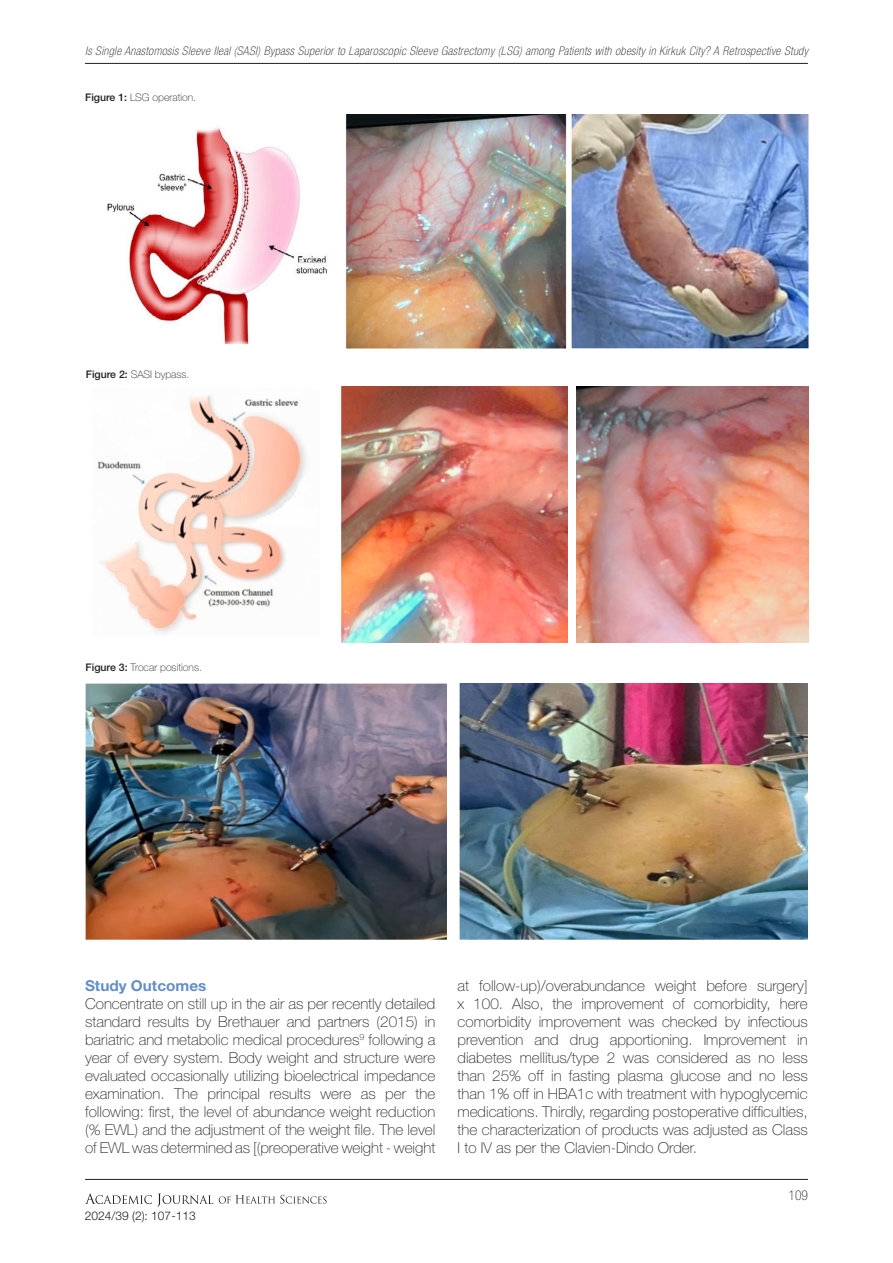
<style>
.page{position:relative;width:893px;height:1263px;background:#fff}
.page>*{position:absolute;margin:0;border:0;box-sizing:border-box;transform-origin:0 0}
.t1{font:100 15px/18px "Helvetica Neue LT Std";color:#231f20;text-align:justify}
.t2{font:700 15px "Helvetica Neue LT Std";color:#638ec9}
.t3{font:100 condensed 13.5px "Helvetica Neue LT Std";color:#231f20}
.t4{font:italic 100 condensed 12px "Helvetica Neue LT Std";letter-spacing:.03em;color:#231f20}
.t5{font:300 12px "Helvetica Neue LT Std";color:#231f20}
.t6{font:100 10.5px "Helvetica Neue LT Std";color:#231f20}
.s1{font-weight:500}
</style>
<div class="page">
<hr style="left:85px;top:1179px;width:723px;height:1px;background:#231f20">
<svg style="left:85px;top:1193px;width:128px;height:14px"></svg>
<svg style="left:219px;top:1195px;width:108px;height:8px"></svg>
<hr style="left:85px;top:63px;width:723px;height:1px;background:#231f20">
<img style="left:86px;top:684px;width:361px;height:255px">
<img style="left:460px;top:684px;width:348px;height:255px">
<img style="left:107px;top:115px;width:702px;height:234px">
<img style="left:97px;top:395px;width:210px;height:238px">
<img style="left:341px;top:387px;width:227px;height:255px">
<img style="left:577px;top:387px;width:232px;height:255px">
<p class="t4" style="left:85px;top:44px;width:724px">Is Single Anastomosis Sleeve Ileal (SASI) Bypass Superior to Laparoscopic Sleeve Gastrectomy (LSG) among Patients with obesity in Kirkuk City? A Retrospective Study</p>
<p class="t6" style="left:85px;top:91px;width:113px"><span class="s1">Figure 1:</span> LSG operation.</p>
<p class="t6" style="left:86px;top:368px;width:105px"><span class="s1">Figure 2:</span> SASI bypass.</p>
<p class="t6" style="left:86px;top:661px;width:118px"><span class="s1">Figure 3:</span> Trocar positions.</p>
<p class="t2" style="left:85px;top:976px;width:123px">Study Outcomes</p>
<p class="t1" style="left:85px;top:994px;width:352px">Concentrate on still up in the air as per recently detailed standard results by Brethauer and partners (2015) in bariatric and metabolic medical procedures<sup>9</sup> following a year of every system. Body weight and structure were evaluated occasionally utilizing bioelectrical impedance examination. The principal results were as per the following: first, the level of abundance weight reduction (% EWL) and the adjustment of the weight file. The level of EWL was determined as [(preoperative weight - weight</p>
<p class="t5" style="left:85px;top:1209px;width:112px">2024/39 (2): 107-113</p>
<p class="t1" style="left:457px;top:976px;width:352px">at follow-up)/overabundance weight before surgery] x 100. Also, the improvement of comorbidity, here comorbidity improvement was checked by infectious prevention and drug apportioning. Improvement in diabetes mellitus/type 2 was considered as no less than 25% off in fasting plasma glucose and no less than 1% off in HBA1c with treatment with hypoglycemic medications. Thirdly, regarding postoperative difficulties, the characterization of products was adjusted as Class I to IV as per the Clavien-Dindo Order.</p>
<p class="t3" style="left:789px;top:1187px;width:21px">109</p>
</div>
